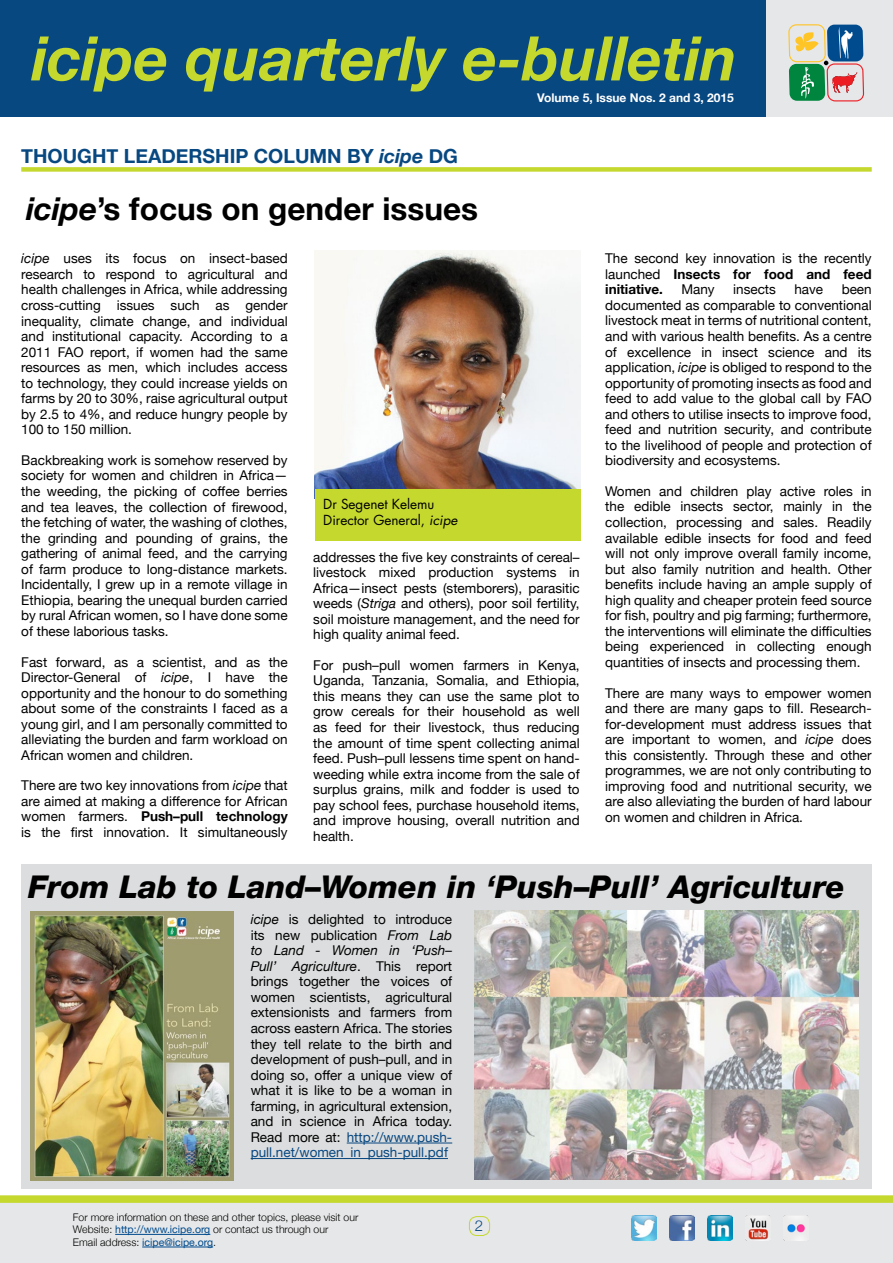
<style>
.page{position:relative;width:893px;height:1263px;background:#fff}
.page>*{position:absolute;margin:0;border:0;box-sizing:border-box;transform-origin:0 0}
.t1{font:italic 700 61.5px "Helvetica Neue";color:#c4d82e}
.t2{font:italic 800 31.5px "Helvetica Neue LT Std";color:#000}
.t3{font:700 31.5px "Helvetica Neue";color:#000}
.t4{font:700 19.5px "Helvetica Neue";color:#084881}
.t5{font:300 15px "Helvetica Neue";color:#084881}
.t6{font:13.5px/15.5px "Helvetica Neue";color:#000;text-align:justify}
.t7{font:13.5px/16.2px "Futura Std";color:#000}
.t8{font:700 12px "Helvetica Neue";color:#fff}
.t9{font:300 10.5px/12.6px "Helvetica Neue";color:#000}
.s1{font-style:italic}
.s2{font-weight:700}
.s3{color:#084881}
.s4{font-weight:400;color:#004b8d}
</style>
<div class="page">
<div style="left:756px;top:0;width:137px;height:117px;background:#e6e7e8"></div>
<div style="left:0;top:0;width:765px;height:117px;background:#084881"></div>
<svg style="left:788px;top:24px;width:76px;height:77px"></svg>
<div style="left:0;top:1202px;width:893px;height:61px;background:#e6e7e8"></div>
<hr style="left:115px;top:1234px;width:95px;height:1px;background:#004b8d">
<hr style="left:142px;top:1247px;width:71px;height:1px;background:#004b8d">
<div style="left:0;top:1195px;width:893px;height:8px;background:#c4d82e"></div>
<div style="left:469px;top:1216px;width:21px;height:20px;border:1px solid #c4d82e;border-radius:7px"></div>
<img style="left:669px;top:1215px;width:26px;height:26px">
<img style="left:783px;top:1215px;width:25px;height:26px">
<img style="left:707px;top:1215px;width:26px;height:26px">
<img style="left:745px;top:1215px;width:25px;height:26px">
<img style="left:631px;top:1215px;width:26px;height:26px">
<div style="left:21px;top:864px;width:851px;height:324px;background:#dcddde"></div>
<div style="left:21px;top:167px;width:851px;height:5px;background:#c4d82e"></div>
<img style="left:315px;top:250px;width:265px;height:239px">
<div style="left:315px;top:489px;width:265px;height:51px;background:#c4d82e"></div>
<img style="left:31px;top:912px;width:203px;height:269px">
<hr style="left:347px;top:1143px;width:105px;height:1px;background:#084881">
<hr style="left:251px;top:1158px;width:197px;height:1px;background:#084881">
<img style="left:475px;top:911px;width:383px;height:268px">
<h1 class="t1" style="left:32px;top:10px;width:707px">icipe quarterly e-bulletin</h1>
<p class="t8" style="left:537px;top:88px;width:198px">Volume 5, Issue Nos. 2 and 3, 2015</p>
<h3 class="t4" style="left:21px;top:141px;width:438px">THOUGHT LEADERSHIP COLUMN BY <span class="s1">icipe</span> DG</h3>
<h2 class="t3" style="left:26px;top:184px;width:454px"><span class="s1">icipe</span>’s focus on gender issues</h2>
<p class="t6" style="left:21px;top:252px;width:268px"><span class="s1">icipe</span> uses its focus on insect-based research to respond to agricultural and health challenges in Africa, while addressing cross-cutting issues such as gender inequality, climate change, and individual and institutional capacity. According to a 2011 FAO report, if women had the same resources as men, which includes access to technology, they could increase yields on farms by 20 to 30%, raise agricultural output by 2.5 to 4%, and reduce hungry people by 100 to 150 million.</p>
<p class="t6" style="left:21px;top:453px;width:268px">Backbreaking work is somehow reserved by society for women and children in Africa— the weeding, the picking of coffee berries and tea leaves, the collection of firewood, the fetching of water, the washing of clothes, the grinding and pounding of grains, the gathering of animal feed, and the carrying of farm produce to long-distance markets.<br>Incidentally, I grew up in a remote village in Ethiopia, bearing the unequal burden carried by rural African women, so I have done some of these laborious tasks.</p>
<p class="t6" style="left:21px;top:655px;width:268px">Fast forward, as a scientist, and as the Director-General of <span class="s1">icipe</span>, I have the opportunity and the honour to do something about some of the constraints I faced as a young girl, and I am personally committed to alleviating the burden and farm workload on African women and children.</p>
<p class="t6" style="left:21px;top:778px;width:268px">There are two key innovations from <span class="s1">icipe</span> that are aimed at making a difference for African women farmers. <span class="s2">Push–pull technology </span>is the first innovation. It simultaneously</p>
<p class="t7" style="left:323px;top:496px;width:136px">Dr Segenet Kelemu<br>Director General, <span class="s1">icipe</span></p>
<p class="t6" style="left:313px;top:550px;width:268px">addresses the five key constraints of cereal– livestock mixed production systems in Africa—insect pests (stemborers), parasitic weeds (<span class="s1">Striga</span> and others), poor soil fertility, soil moisture management, and the need for high quality animal feed.</p>
<p class="t6" style="left:313px;top:658px;width:268px">For push–pull women farmers in Kenya, Uganda, Tanzania, Somalia, and Ethiopia, this means they can use the same plot to grow cereals for their household as well as feed for their livestock, thus reducing the amount of time spent collecting animal feed. Push–pull lessens time spent on hand&shy;weeding while extra income from the sale of surplus grains, milk and fodder is used to pay school fees, purchase household items, and improve housing, overall nutrition and health.</p>
<p class="t6" style="left:605px;top:251px;width:268px">The second key innovation is the recently launched <span class="s2">Insects for food and feed initiative.</span></p>
<p class="t6" style="left:605px;top:283px;width:268px;text-indent:236px">been documented as comparable to conventional livestock meat in terms of nutritional content, and with various health benefits. As a centre of excellence in insect science and its application, <span class="s1">icipe</span> is obliged to respond to the opportunity of promoting insects as food and feed to add value to the global call by FAO and others to utilise insects to improve food, feed and nutrition security, and contribute to the livelihood of people and protection of biodiversity and ecosystems.</p>
<p class="t6" style="left:605px;top:484px;width:268px">Women and children play active roles in the edible insects sector, mainly in the collection, processing and sales. Readily available edible insects for food and feed will not only improve overall family income, but also family nutrition and health. Other benefits include having an ample supply of high quality and cheaper protein feed source for fish, poultry and pig farming; furthermore, the interventions will eliminate the difficulties being experienced in collecting enough quantities of insects and processing them.</p>
<p class="t6" style="left:605px;top:686px;width:268px">There are many ways to empower women and there are many gaps to fill. Research&shy;for-development must address issues that are important to women, and <span class="s1">icipe</span> does this consistently. Through these and other programmes, we are not only contributing to improving food and nutritional security, we are also alleviating the burden of hard labour on women and children in Africa.</p>
<p class="t6" style="left:681px;top:283px;width:35px">Many</p>
<p class="t6" style="left:733px;top:283px;width:44px">insects</p>
<p class="t6" style="left:794px;top:283px;width:30px">have</p>
<h2 class="t2" style="left:28px;top:868px;width:818px">From Lab to Land–Women in ‘Push–Pull’ Agriculture</h2>
<p class="t6" style="left:251px;top:912px;width:203px"><span class="s1">icipe</span> is delighted to introduce its new publication <span class="s1">From Lab to Land - Women in ‘Push– Pull’ Agriculture</span>. This report brings together the voices of women scientists, agricultural extensionists and farmers from across eastern Africa. The stories they tell relate to the birth and development of push–pull, and in doing so, offer a unique view of what it is like to be a woman in farming, in agricultural extension, and in science in Africa today.<br>Read more at: <span class="s3">http://www.push&shy;pull.net/women_in_push-pull.pdf</span></p>
<p class="t9" style="left:73px;top:1210px;width:287px">For more information on these and other topics, please visit our<br>Website: <span class="s4">http://www.icipe.org</span> or contact us through our<br>Email address: <span class="s4">icipe@icipe.org</span>.</p>
<p class="t5" style="left:475px;top:1213px;width:10px">2</p>
</div>
